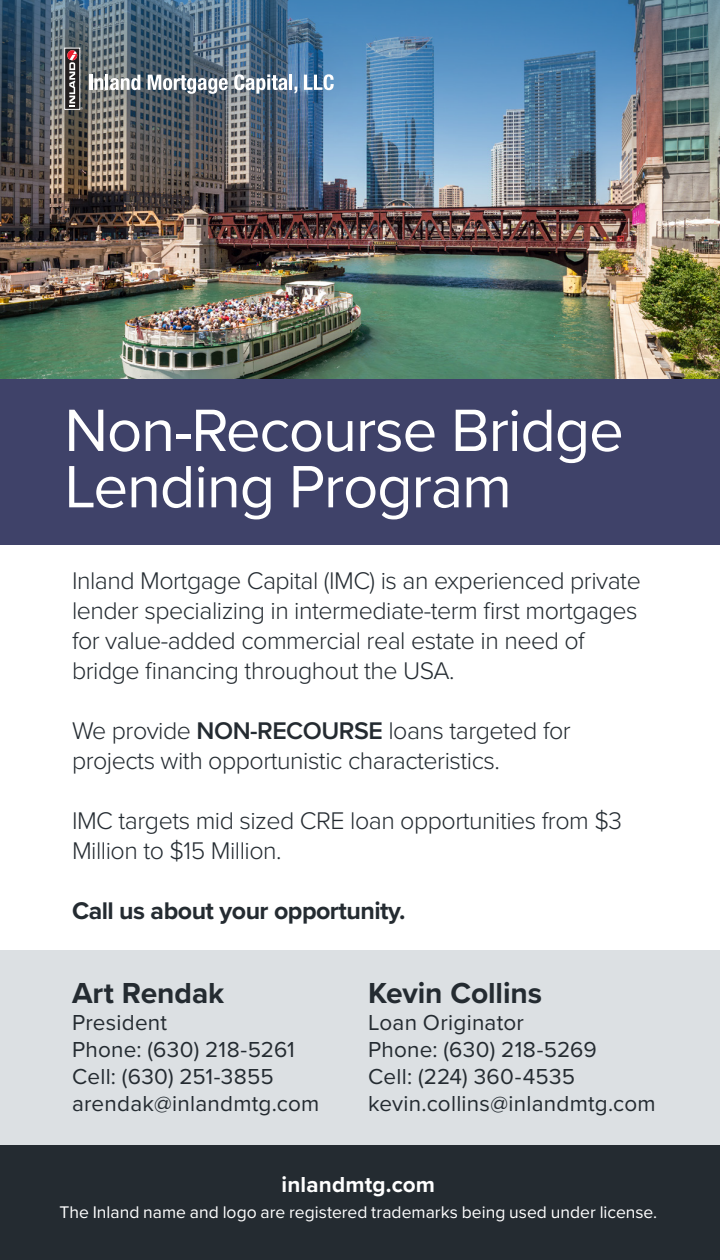
<style>
.page{position:relative;width:720px;height:1260px;background:#fff}
.page>*{position:absolute;margin:0;border:0;box-sizing:border-box;transform-origin:0 0}
.t1{font:62px/56.2px "Proxima Nova";letter-spacing:-.02em;color:#fff}
.t2{font:700 30px "Proxima Nova";letter-spacing:-.005em;color:#242b31}
.t3{font:300 25px/30px "Proxima Nova";letter-spacing:-.02em;color:#242b31}
.t4{font:700 25px "Proxima Nova";letter-spacing:-.02em;color:#242b31}
.t5{font:22.5px "Proxima Nova";letter-spacing:.01em;color:#242b31}
.t6{font:700 22.5px "Proxima Nova";letter-spacing:.005em;color:#fff}
.t7{font:17.5px "Proxima Nova";color:#fff}
.s1{font-weight:600}
</style>
<div class="page">
<img style="left:0;top:0;width:720px;height:379px">
<div style="left:0;top:379px;width:720px;height:166px;background:#3f4269"></div>
<div style="left:2px;top:0;width:387px;height:168px;background:#242b31;opacity:.75"></div>
<hr style="left:89px;top:75px;width:3px;height:15px;background:#fff">
<svg style="left:94px;top:78px;width:9px;height:12px"></svg>
<hr style="left:105px;top:75px;width:3px;height:15px;background:#fff">
<svg style="left:110px;top:75px;width:30px;height:15px"></svg>
<svg style="left:148px;top:75px;width:80px;height:19px"></svg>
<svg style="left:234px;top:74px;width:53px;height:20px"></svg>
<hr style="left:289px;top:75px;width:3px;height:15px;background:#fff">
<svg style="left:294px;top:87px;width:3px;height:6px"></svg>
<svg style="left:304px;top:74px;width:30px;height:16px"></svg>
<div style="left:65px;top:48px;width:15px;height:61px;background:#231f20"></div>
<div style="left:64px;top:48px;width:16px;height:62px;border:1px solid #fff"></div>
<svg style="left:67px;top:50px;width:16px;height:60px"></svg>
<div style="left:0;top:1145px;width:720px;height:115px;background:#242b31"></div>
<div style="left:0;top:950px;width:720px;height:195px;background:#dce0e3"></div>
<p class="t1" style="left:64px;top:399px;width:561px">Non-Recourse Bridge<br>Lending Program</p>
<p class="t3" style="left:72px;top:564px;width:570px">Inland Mortgage Capital (IMC) is an experienced private lender specializing in intermediate-term first mortgages for value-added commercial real estate in need of bridge financing throughout the USA.</p>
<p class="t3" style="left:72px;top:714px;width:500px">We provide <span class="s1">NON-RECOURSE</span> loans targeted for projects with opportunistic characteristics.</p>
<p class="t3" style="left:72px;top:804px;width:552px">IMC targets mid sized CRE loan opportunities from $3<br>Million to $15 Million.</p>
<p class="t4" style="left:72px;top:892px;width:335px">Call us about your opportunity.</p>
<p class="t2" style="left:72px;top:971px;width:154px">Art Rendak</p>
<p class="t5" style="left:72px;top:1006px;width:97px">President</p>
<p class="t5" style="left:72px;top:1033px;width:224px">Phone: (630) 218-5261</p>
<p class="t5" style="left:72px;top:1060px;width:203px">Cell: (630) 251-3855</p>
<p class="t5" style="left:72px;top:1087px;width:249px">arendak@inlandmtg.com</p>
<p class="t2" style="left:368px;top:971px;width:176px">Kevin Collins</p>
<p class="t5" style="left:368px;top:1006px;width:157px">Loan Originator</p>
<p class="t5" style="left:368px;top:1033px;width:230px">Phone: (630) 218-5269</p>
<p class="t5" style="left:368px;top:1060px;width:208px">Cell: (224) 360-4535</p>
<p class="t5" style="left:368px;top:1087px;width:289px">kevin.collins@inlandmtg.com</p>
<p class="t6" style="left:282px;top:1167px;width:155px">inlandmtg.com</p>
<p class="t7" style="left:59px;top:1199px;width:599px">The Inland name and logo are registered trademarks being used under license.</p>
</div>
